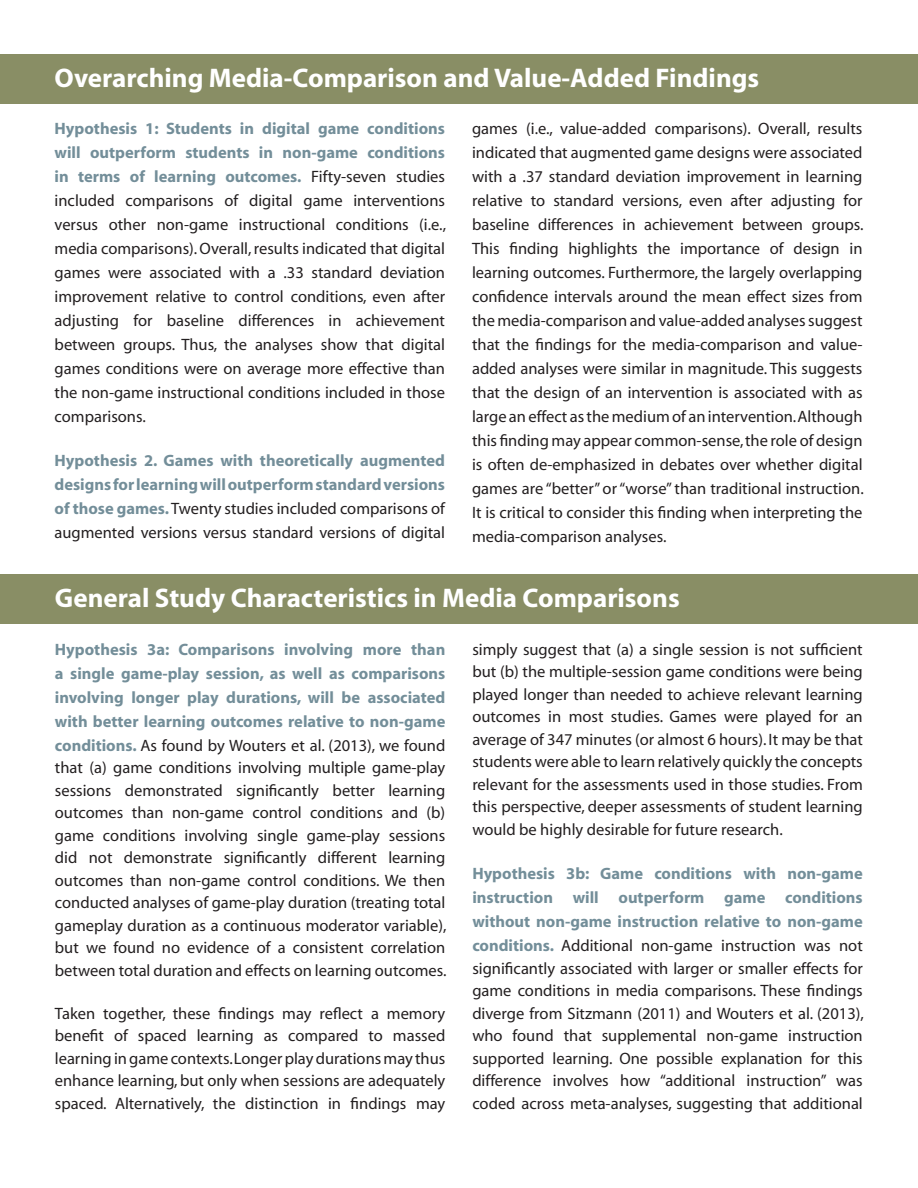
<style>
.page{position:relative;width:918px;height:1188px;background:#fff}
.page>*{position:absolute;margin:0;border:0;box-sizing:border-box;transform-origin:0 0}
.heading_2{font:700 27px "Myriad";color:#fff}
.body{font:16.5px/24px "Myriad";color:#231f20;text-align:justify}
.body-2{font:700 16.5px/24px "Myriad";color:#738e99;text-align:justify}
.s1{font-weight:700;color:#738e99}
.s2{font-weight:400;color:#231f20}
</style>
<div class="page">
<div style="left:0;top:55px;width:918px;height:49px;background:#898e65"></div>
<div style="left:0;top:574px;width:918px;height:50px;background:#898e65"></div>
<p class="heading_2" style="left:55px;top:64px;width:706px">Overarching Media-Comparison and Value-Added Findings</p>
<p class="body" style="left:55px;top:117px;width:393px"><span class="s1">Hypothesis 1: Students in digital game conditions will outperform students in non-game conditions in terms of learning outcomes.</span> Fifty-seven studies included comparisons of digital game interventions versus other non-game instructional conditions (i.e., media comparisons). Overall, results indicated that digital games were associated with a .33 standard deviation improvement relative to control conditions, even after adjusting for baseline differences in achievement between groups. Thus, the analyses show that digital games conditions were on average more effective than the non-game instructional conditions included in those comparisons.</p>
<p class="body-2" style="left:55px;top:449px;width:392px">Hypothesis 2. Games with theoretically augmented designs for learning will outperform standard versions of those games. <span class="s2">Twenty studies included comparisons of augmented versions versus standard versions of digital</span></p>
<p class="body" style="left:472px;top:117px;width:393px">games (i.e., value-added comparisons). Overall, results indicated that augmented game designs were associated with a .37 standard deviation improvement in learning relative to standard versions, even after adjusting for baseline differences in achievement between groups.<br>This finding highlights the importance of design in learning outcomes. Furthermore, the largely overlapping confidence intervals around the mean effect sizes from the media-comparison and value-added analyses suggest that the findings for the media-comparison and value&shy;added analyses were similar in magnitude. This suggests that the design of an intervention is associated with as large an effect as the medium of an intervention. Although this finding may appear common-sense, the role of design is often de-emphasized in debates over whether digital games are “better” or “worse” than traditional instruction.<br>It is critical to consider this finding when interpreting the media-comparison analyses.</p>
<p class="heading_2" style="left:55px;top:584px;width:626px">General Study Characteristics in Media Comparisons</p>
<p class="body-2" style="left:55px;top:638px;width:392px">Hypothesis 3a: Comparisons involving more than a single game-play session, as well as comparisons involving longer play durations, will be associated with better learning outcomes relative to non-game conditions. <span class="s2">As found by Wouters et al. (2013), we found</span></p>
<p class="body" style="left:55px;top:757px;width:393px;line-height:22.5px">that (a) game conditions involving multiple game-play sessions demonstrated significantly better learning outcomes than non-game control conditions and (b) game conditions involving single game-play sessions did not demonstrate significantly different learning outcomes than non-game control conditions. We then conducted analyses of game-play duration (treating total gameplay duration as a continuous moderator variable), but we found no evidence of a consistent correlation between total duration and effects on learning outcomes.</p>
<p class="body" style="left:55px;top:1003px;width:392px;line-height:22.5px">Taken together, these findings may reflect a memory benefit of spaced learning as compared to massed learning in game contexts. Longer play durations may thus enhance learning, but only when sessions are adequately spaced. Alternatively, the distinction in findings may</p>
<p class="body" style="left:472px;top:639px;width:392px;line-height:22.5px">simply suggest that (a) a single session is not sufficient but (b) the multiple-session game conditions were being played longer than needed to achieve relevant learning outcomes in most studies. Games were played for an average of 347 minutes (or almost 6 hours). It may be that students were able to learn relatively quickly the concepts relevant for the assessments used in those studies. From this perspective, deeper assessments of student learning would be highly desirable for future research.</p>
<p class="body-2" style="left:472px;top:862px;width:392px">Hypothesis 3b: Game conditions with non-game instruction will outperform game conditions without non-game instruction relative to non-game conditions. <span class="s2">Additional non-game instruction was not</span></p>
<p class="body" style="left:472px;top:958px;width:393px;line-height:22.5px">significantly associated with larger or smaller effects for game conditions in media comparisons. These findings diverge from Sitzmann (2011) and Wouters et al. (2013), who found that supplemental non-game instruction supported learning. One possible explanation for this difference involves how “additional instruction” was coded across meta-analyses, suggesting that additional</p>
</div>
